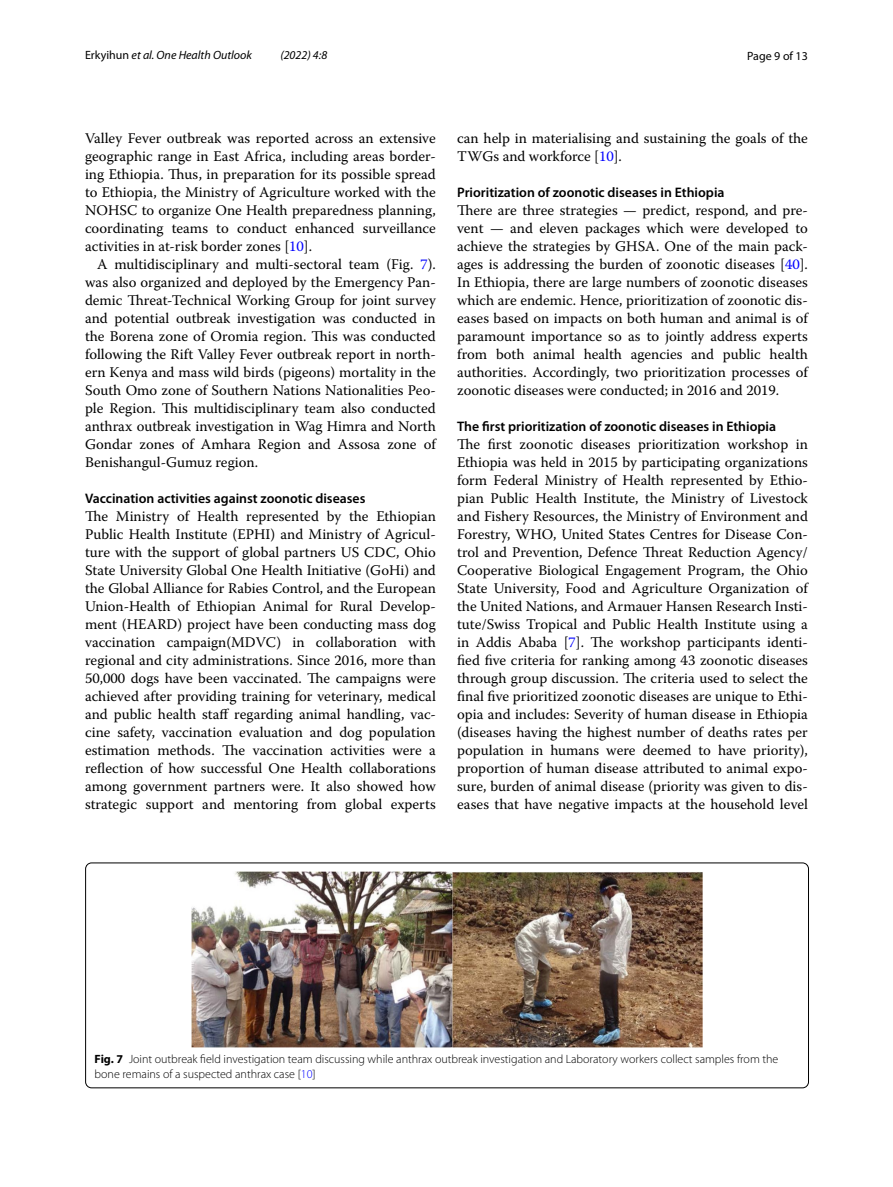
<style>
.page{position:relative;width:893px;height:1187px;background:#fff}
.page>*{position:absolute;margin:0;border:0;box-sizing:border-box;transform-origin:0 0}
.t1{font:14.7px/18px "Warnock Pro";color:#000;text-align:justify}
.t2{font:600 13.8px "Myriad Pro";color:#000}
.t3{font:300 12px/15px "Myriad Pro";color:#000}
.t4{font:italic 12px "Myriad Pro";color:#000}
.t5{font:12px "Myriad Pro";color:#000}
.s1{font-style:normal}
.s2{color:#00f}
.s3{font-weight:700}
</style>
<div class="page">
<img style="left:192px;top:871px;width:510px;height:176px">
<div style="left:85px;top:862px;width:724px;height:225px;border:1px solid #000;border-radius:6px"></div>
<p class="t4" style="left:85px;top:48px;width:168px"><span class="s1">Erkyihun</span> et al. One Health Outlook</p>
<p class="t4" style="left:280px;top:48px;width:48px">(2022) 4:8</p>
<p class="t5" style="left:747px;top:48px;width:62px">Page 9 of 13</p>
<p class="t1" style="left:85px;top:128px;width:352px">Valley Fever outbreak was reported across an extensive geographic range in East Africa, including areas border&shy;ing Ethiopia. Thus, in preparation for its possible spread to Ethiopia, the Ministry of Agriculture worked with the NOHSC to organize One Health preparedness planning, coordinating teams to conduct enhanced surveillance activities in at-risk border zones [<span class="s2">10</span>].</p>
<p class="t1" style="left:85px;top:254px;width:352px;text-indent:12px">A multidisciplinary and multi-sectoral team (Fig. <span class="s2">7</span>). was also organized and deployed by the Emergency Pan&shy;demic Threat-Technical Working Group for joint survey and potential outbreak investigation was conducted in the Borena zone of Oromia region. This was conducted following the Rift Valley Fever outbreak report in north&shy;ern Kenya and mass wild birds (pigeons) mortality in the South Omo zone of Southern Nations Nationalities Peo&shy;ple Region. This multidisciplinary team also conducted anthrax outbreak investigation in Wag Himra and North Gondar zones of Amhara Region and Assosa zone of Benishangul-Gumuz region.</p>
<p class="t2" style="left:85px;top:489px;width:282px">Vaccination activities against zoonotic diseases</p>
<p class="t1" style="left:85px;top:506px;width:352px">The Ministry of Health represented by the Ethiopian Public Health Institute (EPHI) and Ministry of Agricul&shy;ture with the support of global partners US CDC, Ohio State University Global One Health Initiative (GoHi) and the Global Alliance for Rabies Control, and the European Union-Health of Ethiopian Animal for Rural Develop&shy;ment (HEARD) project have been conducting mass dog vaccination campaign(MDVC) in collaboration with regional and city administrations. Since 2016, more than 50,000 dogs have been vaccinated. The campaigns were achieved after providing training for veterinary, medical and public health staff regarding animal handling, vac&shy;cine safety, vaccination evaluation and dog population estimation methods. The vaccination activities were a reflection of how successful One Health collaborations among government partners were. It also showed how strategic support and mentoring from global experts</p>
<p class="t1" style="left:457px;top:128px;width:352px">can help in materialising and sustaining the goals of the<br>TWGs and workforce [<span class="s2">10</span>].</p>
<p class="t2" style="left:457px;top:183px;width:269px">Prioritization of zoonotic diseases in Ethiopia</p>
<p class="t1" style="left:457px;top:200px;width:352px">There are three strategies — predict, respond, and pre&shy;vent — and eleven packages which were developed to achieve the strategies by GHSA. One of the main pack&shy;ages is addressing the burden of zoonotic diseases [<span class="s2">40</span>].<br>In Ethiopia, there are large numbers of zoonotic diseases which are endemic. Hence, prioritization of zoonotic dis&shy;eases based on impacts on both human and animal is of paramount importance so as to jointly address experts from both animal health agencies and public health authorities. Accordingly, two prioritization processes of zoonotic diseases were conducted; in 2016 and 2019.</p>
<p class="t2" style="left:457px;top:417px;width:320px">The first prioritization of zoonotic diseases in Ethiopia</p>
<p class="t1" style="left:457px;top:434px;width:352px">The first zoonotic diseases prioritization workshop in Ethiopia was held in 2015 by participating organizations form Federal Ministry of Health represented by Ethio&shy;pian Public Health Institute, the Ministry of Livestock and Fishery Resources, the Ministry of Environment and Forestry, WHO, United States Centres for Disease Con&shy;trol and Prevention, Defence Threat Reduction Agency/ Cooperative Biological Engagement Program, the Ohio State University, Food and Agriculture Organization of the United Nations, and Armauer Hansen Research Insti&shy;tute/Swiss Tropical and Public Health Institute using a in Addis Ababa [<span class="s2">7</span>]. The workshop participants identi&shy;fied five criteria for ranking among 43 zoonotic diseases through group discussion. The criteria used to select the final five prioritized zoonotic diseases are unique to Ethi&shy;opia and includes: Severity of human disease in Ethiopia (diseases having the highest number of deaths rates per population in humans were deemed to have priority), proportion of human disease attributed to animal expo&shy;sure, burden of animal disease (priority was given to dis&shy;eases that have negative impacts at the household level</p>
<p class="t3" style="left:95px;top:1051px;width:685px"><span class="s3">Fig. 7</span> Joint outbreak field investigation team discussing while anthrax outbreak investigation and Laboratory workers collect samples from the bone remains of a suspected anthrax case [<span class="s2">10</span>]</p>
</div>
